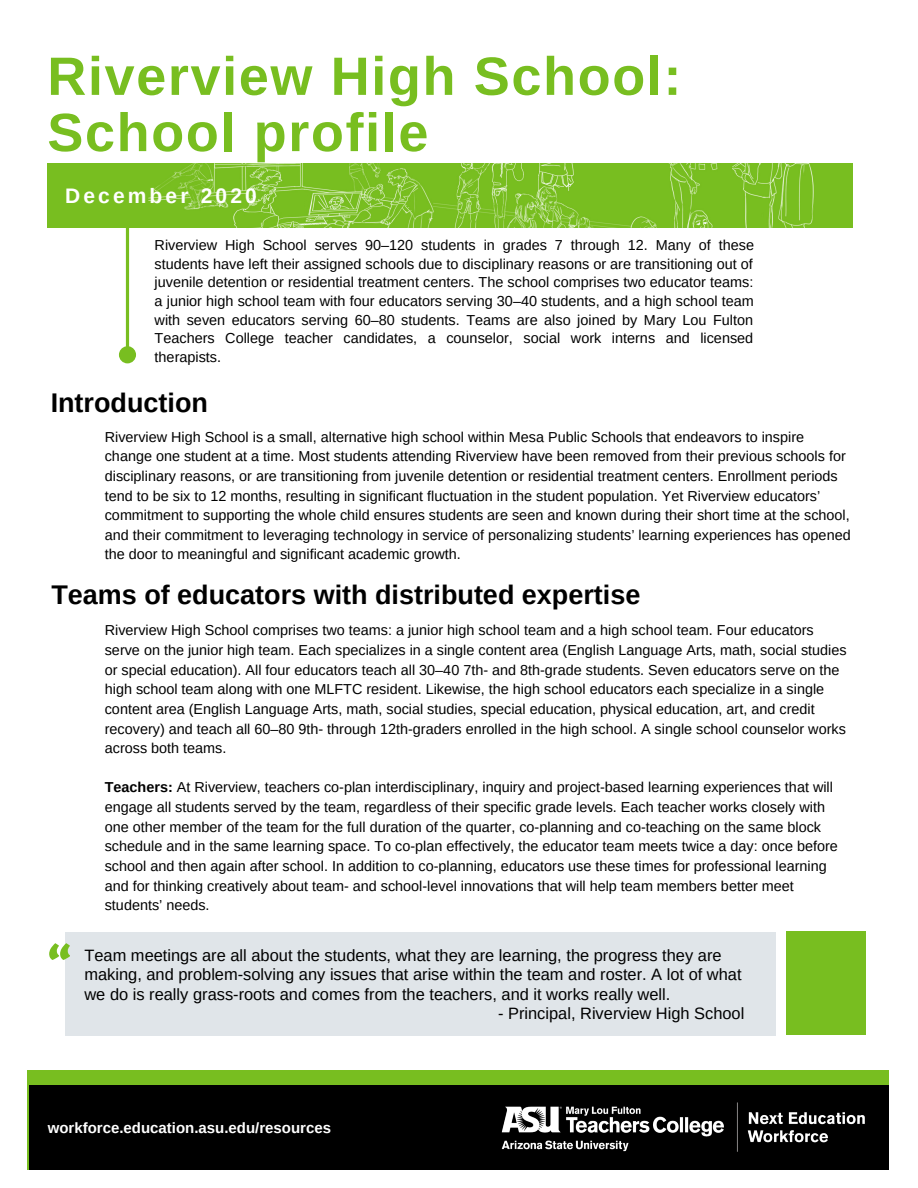
<style>
.page{position:relative;width:918px;height:1188px;background:#fff}
.page>*{position:absolute;margin:0;border:0;box-sizing:border-box;transform-origin:0 0}
.t1{font:700 54px "Arimo";letter-spacing:.03em;color:#78be20}
.t2{font:900 53.25px "Alegreya Sans";color:#78be20}
.t3{font:700 27px "Arimo";color:#000}
.t4{font:700 21px "Arimo";letter-spacing:.15em;color:#fff}
.t5{font:16.5px/19px "Arimo";color:#000}
.t6{font:700 15px "Arimo";color:#fff}
.t7{font:14.4px/19.6px "Arimo";color:#000}
.s1{font-weight:700}
</style>
<div class="page">
<div style="left:28px;top:1071px;width:861px;height:99px;background:#78be20"></div>
<div style="left:29px;top:1085px;width:860px;height:85px;background:#000"></div>
<img style="left:498px;top:1070px;width:378px;height:82px">
<svg style="left:119px;top:227px;width:17px;height:136px"></svg>
<img style="left:47px;top:163px;width:806px;height:64px">
<div style="left:786px;top:932px;width:79px;height:103px;background:#78be20"></div>
<div style="left:66px;top:932px;width:710px;height:104px;background:#e0e5e9"></div>
<p class="t1" style="left:47px;top:46px;width:636px">Riverview High School:</p>
<p class="t1" style="left:47px;top:102px;width:383px">School profile</p>
<p class="t4" style="left:65px;top:184px;width:193px">December 2020</p>
<p class="t7" style="left:155px;top:236px;width:601px;line-height:18.6px;text-align:justify">Riverview High School serves 90–120 students in grades 7 through 12. Many of these students have left their assigned schools due to disciplinary reasons or are transitioning out of juvenile detention or residential treatment centers. The school comprises two educator teams: a junior high school team with four educators serving 30–40 students, and a high school team with seven educators serving 60–80 students. Teams are also joined by Mary Lou Fulton Teachers College teacher candidates, a counselor, social work interns and licensed therapists.</p>
<p class="t3" style="left:51px;top:388px;width:159px">Introduction</p>
<p class="t7" style="left:105px;top:427px;width:747px">Riverview High School is a small, alternative high school within Mesa Public Schools that endeavors to inspire change one student at a time. Most students attending Riverview have been removed from their previous schools for disciplinary reasons, or are transitioning from juvenile detention or residential treatment centers. Enrollment periods tend to be six to 12 months, resulting in significant fluctuation in the student population. Yet Riverview educators’ commitment to supporting the whole child ensures students are seen and known during their short time at the school, and their commitment to leveraging technology in service of personalizing students’ learning experiences has opened the door to meaningful and significant academic growth.</p>
<p class="t3" style="left:51px;top:580px;width:591px">Teams of educators with distributed expertise</p>
<p class="t7" style="left:105px;top:621px;width:743px">Riverview High School comprises two teams: a junior high school team and a high school team. Four educators serve on the junior high team. Each specializes in a single content area (English Language Arts, math, social studies or special education). All four educators teach all 30–40 7th- and 8th-grade students. Seven educators serve on the high school team along with one MLFTC resident. Likewise, the high school educators each specialize in a single content area (English Language Arts, math, social studies, special education, physical education, art, and credit recovery) and teach all 60–80 9th- through 12th-graders enrolled in the high school. A single school counselor works across both teams.</p>
<p class="t7" style="left:105px;top:778px;width:735px"><span class="s1">Teachers:</span> At Riverview, teachers co-plan interdisciplinary, inquiry and project-based learning experiences that will engage all students served by the team, regardless of their specific grade levels. Each teacher works closely with one other member of the team for the full duration of the quarter, co-planning and co-teaching on the same block schedule and in the same learning space. To co-plan effectively, the educator team meets twice a day: once before school and then again after school. In addition to co-planning, educators use these times for professional learning and for thinking creatively about team- and school-level innovations that will help team members better meet students’ needs.</p>
<p class="t2" style="left:47px;top:936px;width:26px">“</p>
<p class="t5" style="left:84px;top:946px;width:659px">Team meetings are all about the students, what they are learning, the progress they are making, and problem-solving any issues that arise within the team and roster. A lot of what we do is really grass-roots and comes from the teachers, and it works really well.</p>
<p class="t5" style="left:498px;top:1003px;width:248px">- Principal, Riverview High School</p>
<p class="t6" style="left:48px;top:1119px;width:285px">workforce.education.asu.edu/resources</p>
</div>
